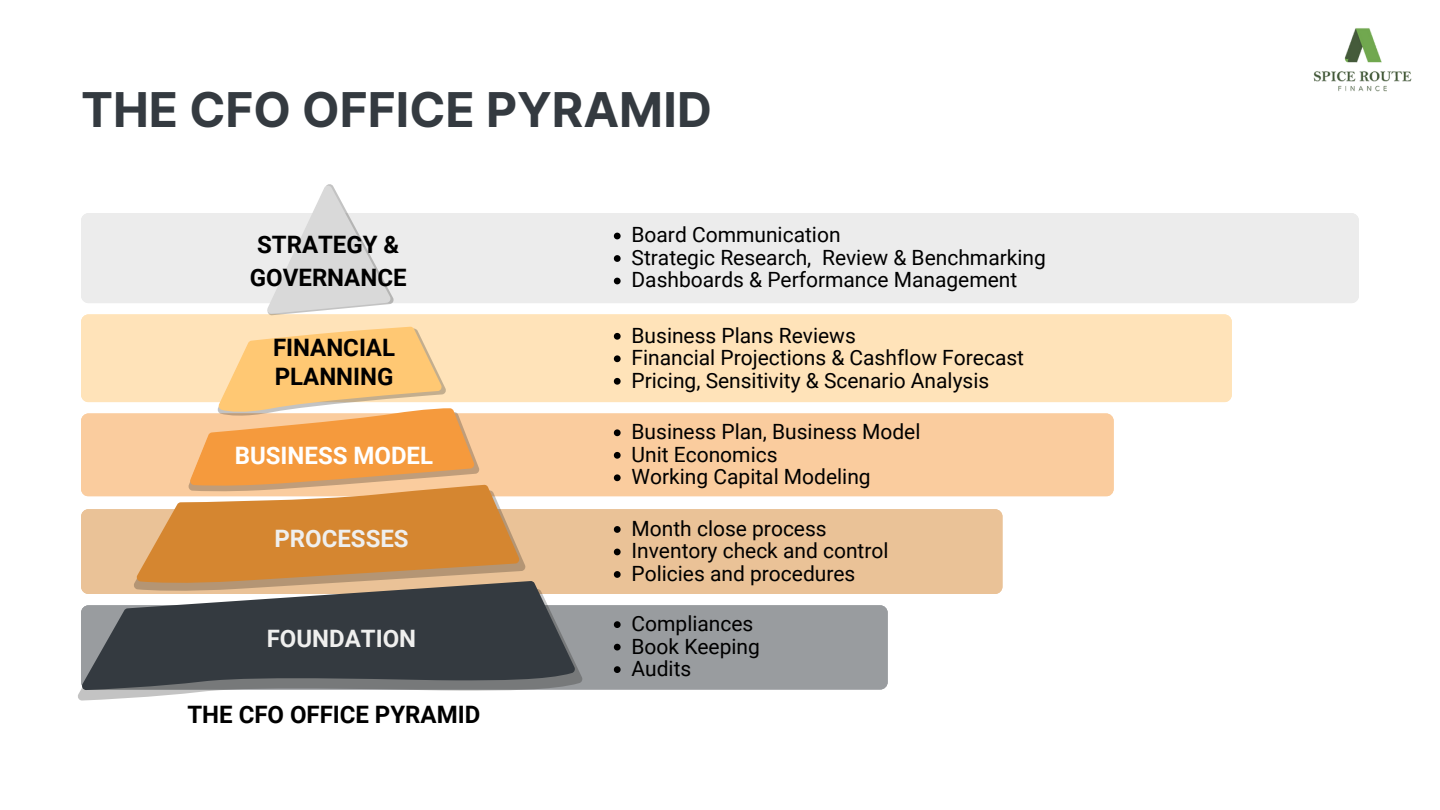
<style>
.page{position:relative;width:1440px;height:810px;background:#fff}
.page>*{position:absolute;margin:0;border:0;box-sizing:border-box;transform-origin:0 0}
.t1{font:700 48px "Inter";color:#343a40}
.t2{font:700 24px/33px "Roboto";color:#000}
.t3{font:700 24px "Roboto";color:#efefee}
.t4{font:700 24px "Roboto";color:#fff}
.t5{font:21px "Roboto";color:#000}
</style>
<div class="page">
<div style="left:81px;top:213px;width:1278px;height:90px;background:#ececec"></div>
<div style="left:81px;top:314px;width:1151px;height:88px;background:#ffe3b9"></div>
<div style="left:81px;top:413px;width:1033px;height:83px;background:#facc9e"></div>
<div style="left:81px;top:509px;width:921px;height:85px;background:#eac297"></div>
<div style="left:583px;top:605px;width:305px;height:84px;background:#999c9f"></div>
<svg style="left:78px;top:589px;width:505px;height:112px"></svg>
<svg style="left:81px;top:581px;width:494px;height:109px;background:#4f5357"></svg>
<svg style="left:133px;top:327px;width:393px;height:265px;background:#eab372"></svg>
<svg style="left:266px;top:184px;width:129px;height:132px"></svg>
<svg style="left:614px;top:233px;width:7px;height:6px"></svg>
<svg style="left:614px;top:255px;width:7px;height:7px"></svg>
<svg style="left:614px;top:278px;width:7px;height:6px"></svg>
<svg style="left:614px;top:333px;width:7px;height:7px"></svg>
<svg style="left:614px;top:355px;width:7px;height:7px"></svg>
<svg style="left:614px;top:378px;width:7px;height:7px"></svg>
<svg style="left:614px;top:429px;width:7px;height:7px"></svg>
<svg style="left:614px;top:452px;width:7px;height:7px"></svg>
<svg style="left:614px;top:474px;width:7px;height:7px"></svg>
<svg style="left:614px;top:621px;width:7px;height:7px"></svg>
<svg style="left:614px;top:644px;width:7px;height:7px"></svg>
<svg style="left:614px;top:666px;width:7px;height:7px"></svg>
<svg style="left:614px;top:526px;width:7px;height:7px"></svg>
<svg style="left:614px;top:549px;width:7px;height:6px"></svg>
<svg style="left:614px;top:571px;width:7px;height:7px"></svg>
<img style="left:1313px;top:28px;width:99px;height:64px">
<p class="t1" style="left:81px;top:81px;width:633px">THE CFO OFFICE PYRAMID</p>
<p class="t2" style="left:250px;top:228px;width:158px">STRATEGY &amp;<br>GOVERNANCE</p>
<p class="t2" style="left:273px;top:334px;width:123px;line-height:28.5px">FINANCIAL<br>PLANNING</p>
<p class="t4" style="left:235px;top:442px;width:200px">BUSINESS MODEL</p>
<p class="t3" style="left:274px;top:525px;width:136px">PROCESSES</p>
<p class="t3" style="left:267px;top:625px;width:151px">FOUNDATION</p>
<p class="t2" style="left:187px;top:698px;width:294px">THE CFO OFFICE PYRAMID</p>
<p class="t5" style="left:632px;top:223px;width:211px">Board Communication</p>
<p class="t5" style="left:632px;top:245px;width:416px">Strategic Research, Review &amp; Benchmarking</p>
<p class="t5" style="left:632px;top:268px;width:387px">Dashboards &amp; Performance Management</p>
<p class="t5" style="left:632px;top:323px;width:226px">Business Plans Reviews</p>
<p class="t5" style="left:632px;top:346px;width:394px">Financial Projections &amp; Cashflow Forecast</p>
<p class="t5" style="left:632px;top:368px;width:359px">Pricing, Sensitivity &amp; Scenario Analysis</p>
<p class="t5" style="left:632px;top:420px;width:290px">Business Plan, Business Model</p>
<p class="t5" style="left:632px;top:442px;width:147px">Unit Economics</p>
<p class="t5" style="left:632px;top:465px;width:241px">Working Capital Modeling</p>
<p class="t5" style="left:632px;top:516px;width:197px">Month close process</p>
<p class="t5" style="left:632px;top:539px;width:259px">Inventory check and control</p>
<p class="t5" style="left:632px;top:561px;width:225px">Policies and procedures</p>
<p class="t5" style="left:632px;top:612px;width:123px">Compliances</p>
<p class="t5" style="left:632px;top:634px;width:130px">Book Keeping</p>
<p class="t5" style="left:632px;top:657px;width:61px">Audits</p>
</div>
